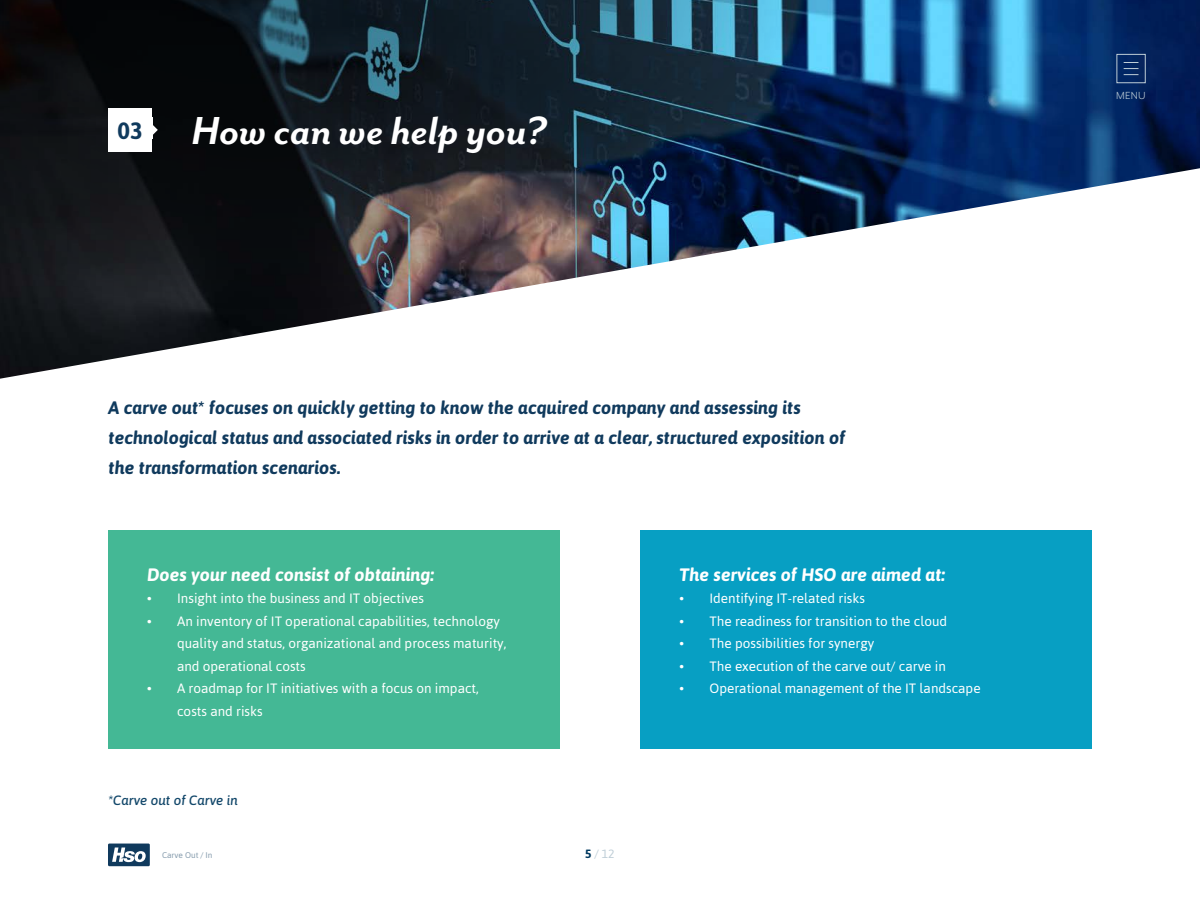
<style>
.page{position:relative;width:1200px;height:900px;background:#fff}
.page>*{position:absolute;margin:0;border:0;box-sizing:border-box;transform-origin:0 0}
.t1{font:italic 700 45px "Mr Eaves San OT";color:#fff}
.t2{font:italic 700 18px/30px "Asap";color:#103a5d}
.t3{font:italic 700 18px "Asap";color:#fff}
.t4{font:13.5px/22.5px "Asap";color:#fff}
.t5{font:italic 500 13.5px "Asap";color:#12476a}
.t6{font:12px "Asap";color:#bfced7}
.t7{font:11.85px "Mr Eaves San OT";color:#bfced7}
.t8{font:8.25px "Asap";color:#879dae}
.s1{font-family:"Asap";font-style:normal;font-size:23.55px;color:#103a5d}
.s2{font-weight:600}
.s3{font-weight:700;color:#00395f}
</style>
<div class="page">
<img style="left:813px;top:0;width:387px;height:168px">
<svg style="left:0;top:168px;width:1200px;height:211px"></svg>
<div style="left:640px;top:530px;width:452px;height:219px;background:#079fc3"></div>
<div style="left:108px;top:530px;width:452px;height:219px;background:#44b895"></div>
<svg style="left:0;top:0;width:813px;height:311px;background:#2b353e"></svg>
<div style="left:108px;top:108px;width:44px;height:44px;background:#fff"></div>
<svg style="left:152px;top:121px;width:6px;height:18px"></svg>
<div style="left:1117px;top:54px;width:29px;height:29px;border:1px solid #bfced7"></div>
<svg style="left:1124px;top:62px;width:14px;height:13px"></svg>
<svg style="left:108px;top:844px;width:42px;height:22px"></svg>
<h1 class="t1" style="left:117px;top:106px;width:430px"><span class="s1">03</span> How can we help you?</h1>
<h2 class="t2" style="left:109px;top:392px;width:738px">A carve out* focuses on quickly getting to know the acquired company and assessing its technological status and associated risks in order to arrive at a clear, structured exposition of the transformation scenarios.</h2>
<h2 class="t3" style="left:147px;top:564px;width:288px">Does your need consist of obtaining:</h2>
<p class="t4" style="left:147px;top:587px;width:278px"><span class="s2">•</span> Insight into the business and IT objectives</p>
<p class="t4" style="left:177px;top:610px;width:331px;text-indent:-30px"><span class="s2">•</span> An inventory of IT operational capabilities, technology quality and status, organizational and process maturity, and operational costs</p>
<p class="t4" style="left:177px;top:677px;width:303px;text-indent:-30px"><span class="s2">•</span> A roadmap for IT initiatives with a focus on impact, costs and risks</p>
<p class="t5" style="left:108px;top:791px;width:131px">*Carve out of Carve in</p>
<p class="t8" style="left:162px;top:850px;width:52px">Carve Out / In</p>
<p class="t6" style="left:585px;top:847px;width:31px"><span class="s3">5</span> / 12</p>
<h2 class="t3" style="left:680px;top:564px;width:267px">The services of HSO are aimed at:</h2>
<p class="t4" style="left:680px;top:587px;width:187px"><span class="s2">•</span> Identifying IT-related risks</p>
<p class="t4" style="left:680px;top:610px;width:269px"><span class="s2">•</span> The readiness for transition to the cloud</p>
<p class="t4" style="left:680px;top:632px;width:196px"><span class="s2">•</span> The possibilities for synergy</p>
<p class="t4" style="left:680px;top:655px;width:268px"><span class="s2">•</span> The execution of the carve out/ carve in</p>
<p class="t4" style="left:680px;top:677px;width:303px"><span class="s2">•</span> Operational management of the IT landscape</p>
<p class="t7" style="left:1116px;top:89px;width:31px">MENU</p>
</div>
